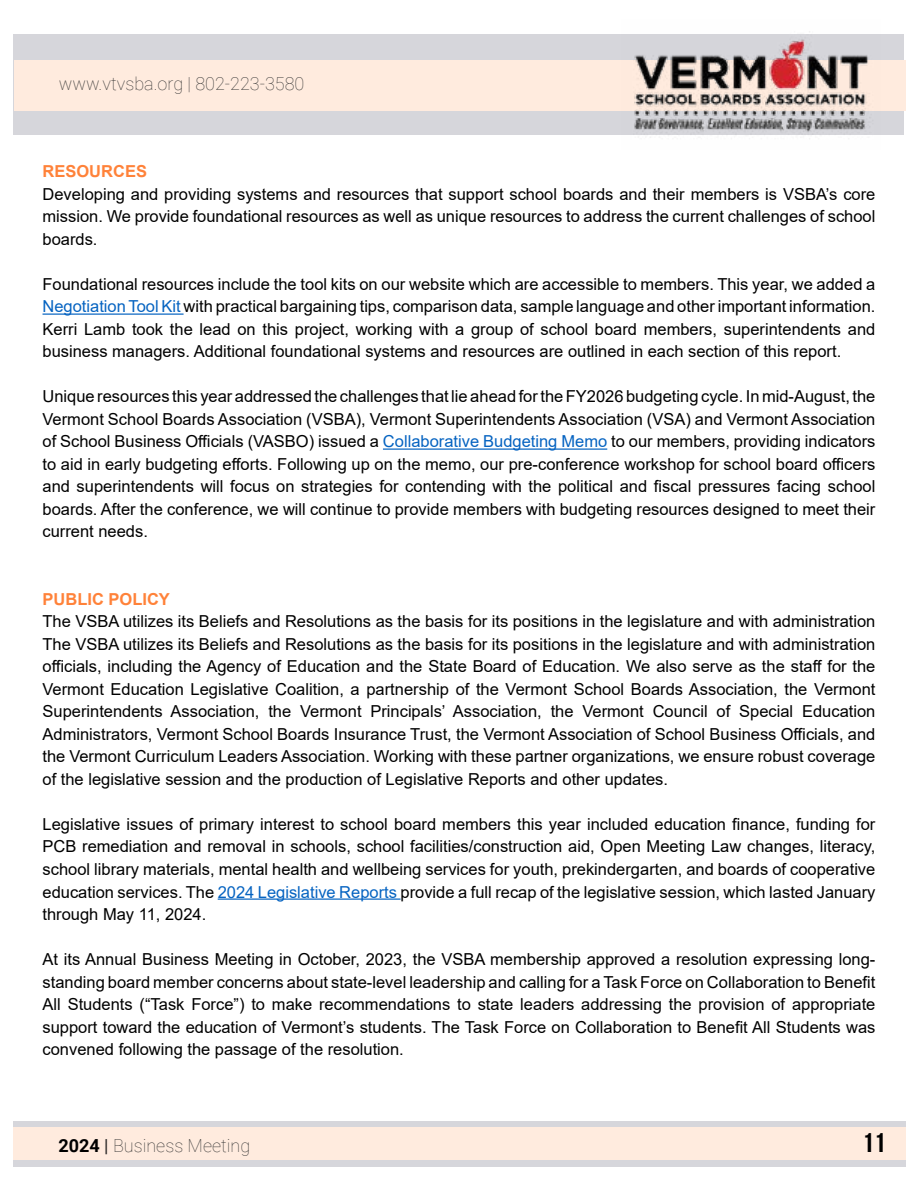
<style>
.page{position:relative;width:918px;height:1188px;background:#fff}
.page>*{position:absolute;margin:0;border:0;box-sizing:border-box;transform-origin:0 0}
.t1{font:27px "Bebas Neue";color:#000;scale:1.1 1}
.t2{font:100 18px "Roboto";color:#373635}
.t3{font:16.5px/22.5px "Arial";color:#000;text-align:justify}
.t4{font:700 16.5px "Arial";color:#ff8239}
.s1{color:#0563c1}
.s2{font-weight:700;color:#000}
.s3{font-weight:400;color:#272524}
</style>
<div class="page">
<div style="left:13px;top:1121px;width:892px;height:46px;background:#d6d6db"></div>
<div style="left:13px;top:35px;width:890px;height:100px;background:#d6d6db"></div>
<div style="left:13px;top:1128px;width:892px;height:32px;background:#ffebde"></div>
<div style="left:14px;top:60px;width:892px;height:51px;background:#ffebde"></div>
<img style="left:622px;top:31px;width:259px;height:107px">
<hr style="left:43px;top:314px;width:141px;height:1px;background:#0563c1">
<hr style="left:383px;top:449px;width:224px;height:1px;background:#0563c1">
<hr style="left:218px;top:899px;width:183px;height:1px;background:#0563c1">
<p class="t2" style="left:59px;top:71px;width:247px">www.vtvsba.org | 802-223-3580</p>
<p class="t4" style="left:43px;top:160px;width:106px">RESOURCES</p>
<p class="t3" style="left:43px;top:183px;width:834px">Developing and providing systems and resources that support school boards and their members is VSBA’s core mission. We provide foundational resources as well as unique resources to address the current challenges of school boards.</p>
<p class="t3" style="left:43px;top:273px;width:834px">Foundational resources include the tool kits on our website which are accessible to members. This year, we added a <span class="s1">Negotiation Tool Kit</span> with practical bargaining tips, comparison data, sample language and other important information.<br>Kerri Lamb took the lead on this project, working with a group of school board members, superintendents and business managers. Additional foundational systems and resources are outlined in each section of this report.</p>
<p class="t3" style="left:43px;top:385px;width:834px">Unique resources this year addressed the challenges that lie ahead for the FY2026 budgeting cycle. In mid-August, the Vermont School Boards Association (VSBA), Vermont Superintendents Association (VSA) and Vermont Association of School Business Officials (VASBO) issued a <span class="s1">Collaborative Budgeting Memo</span> to our members, providing indicators to aid in early budgeting efforts. Following up on the memo, our pre-conference workshop for school board officers and superintendents will focus on strategies for contending with the political and fiscal pressures facing school boards. After the conference, we will continue to provide members with budgeting resources designed to meet their current needs.</p>
<p class="t4" style="left:43px;top:588px;width:129px">PUBLIC POLICY</p>
<p class="t3" style="left:43px;top:610px;width:834px">The VSBA utilizes its Beliefs and Resolutions as the basis for its positions in the legislature and with administration The VSBA utilizes its Beliefs and Resolutions as the basis for its positions in the legislature and with administration officials, including the Agency of Education and the State Board of Education. We also serve as the staff for the Vermont Education Legislative Coalition, a partnership of the Vermont School Boards Association, the Vermont Superintendents Association, the Vermont Principals’ Association, the Vermont Council of Special Education Administrators, Vermont School Boards Insurance Trust, the Vermont Association of School Business Officials, and the Vermont Curriculum Leaders Association. Working with these partner organizations, we ensure robust coverage of the legislative session and the production of Legislative Reports and other updates.</p>
<p class="t3" style="left:43px;top:813px;width:834px">Legislative issues of primary interest to school board members this year included education finance, funding for PCB remediation and removal in schools, school facilities/construction aid, Open Meeting Law changes, literacy, school library materials, mental health and wellbeing services for youth, prekindergarten, and boards of cooperative education services. The <span class="s1">2024 Legislative Reports</span> provide a full recap of the legislative session, which lasted January through May 11, 2024.</p>
<p class="t3" style="left:43px;top:948px;width:834px">At its Annual Business Meeting in October, 2023, the VSBA membership approved a resolution expressing long&shy;standing board member concerns about state-level leadership and calling for a Task Force on Collaboration to Benefit All Students (“Task Force”) to make recommendations to state leaders addressing the provision of appropriate support toward the education of Vermont’s students. The Task Force on Collaboration to Benefit All Students was convened following the passage of the resolution.</p>
<p class="t2" style="left:59px;top:1133px;width:193px"><span class="s2">2024</span> <span class="s3">|</span> Business Meeting</p>
<h1 class="t1" style="left:862px;top:1128px;width:23px">11</h1>
</div>
